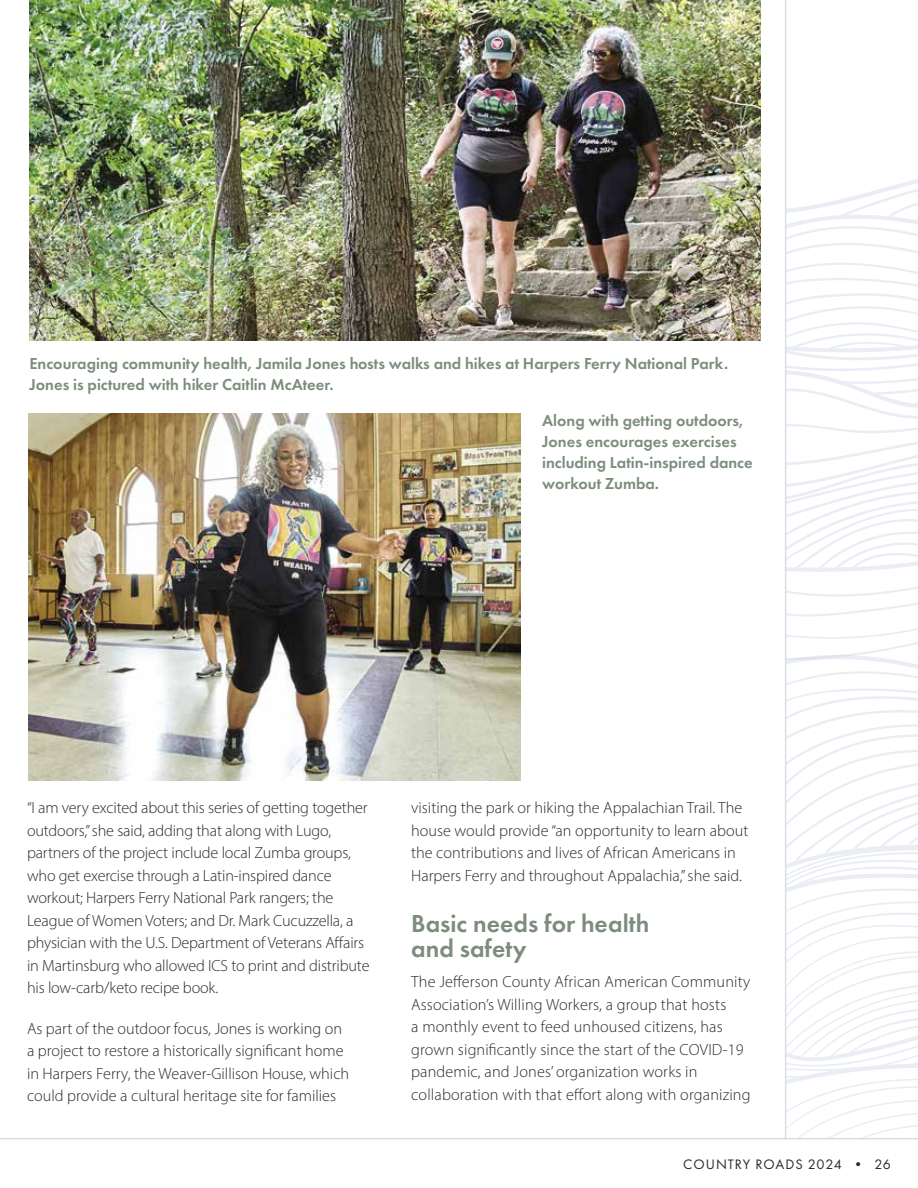
<style>
.page{position:relative;width:918px;height:1188px;background:#fff}
.page>*{position:absolute;margin:0;border:0;box-sizing:border-box;transform-origin:0 0}
.t1{font:600 25.5px/25.5px "Futura PT";color:#7d8d7d}
.t2{font:600 16.5px/21px "Futura PT";color:#7d8d7c}
.t3{font:600 16.5px/21px "Futura PT";color:#7d8d7d}
.t4{font:300 16.2px/22.5px "Myriad Pro";color:#292929}
.t5{font:14.25px "Futura PT";letter-spacing:.07em;color:#292929}
</style>
<div class="page">
<svg style="left:786px;top:112px;width:132px;height:1026px"></svg>
<hr style="left:785px;top:0;width:1px;height:1139px;background:#c5cddd">
<hr style="left:0;top:1138px;width:918px;height:1px;background:#c5cddd">
<img style="left:29px;top:0;width:731px;height:340px">
<img style="left:28px;top:413px;width:492px;height:368px">
<p class="t2" style="left:29px;top:353px;width:700px">Encouraging community health, Jamila Jones hosts walks and hikes at Harpers Ferry National Park.<br>Jones is pictured with hiker Caitlin McAteer.</p>
<p class="t3" style="left:542px;top:410px;width:212px">Along with getting outdoors,<br>Jones encourages exercises including Latin-inspired dance workout Zumba.</p>
<p class="t4" style="left:27px;top:796px;width:344px">“I am very excited about this series of getting together outdoors,” she said, adding that along with Lugo, partners of the project include local Zumba groups, who get exercise through a Latin-inspired dance workout; Harpers Ferry National Park rangers; the League of Women Voters; and Dr. Mark Cucuzzella, a physician with the U.S. Department of Veterans Affairs in Martinsburg who allowed ICS to print and distribute his low-carb/keto recipe book.</p>
<p class="t4" style="left:27px;top:1017px;width:324px">As part of the outdoor focus, Jones is working on a project to restore a historically significant home in Harpers Ferry, the Weaver-Gillison House, which could provide a cultural heritage site for families</p>
<p class="t4" style="left:411px;top:796px;width:339px">visiting the park or hiking the Appalachian Trail. The house would provide “an opportunity to learn about the contributions and lives of African Americans in Harpers Ferry and throughout Appalachia,” she said.</p>
<h1 class="t1" style="left:411px;top:910px;width:240px">Basic needs for health and safety</h1>
<p class="t4" style="left:411px;top:970px;width:341px">The Jefferson County African American Community Association’s Willing Workers, a group that hosts<br>a monthly event to feed unhoused citizens, has grown significantly since the start of the COVID-19 pandemic, and Jones’ organization works in collaboration with that effort along with organizing</p>
<p class="t5" style="left:683px;top:1155px;width:209px">COUNTRY ROADS 2024 • 26</p>
</div>
